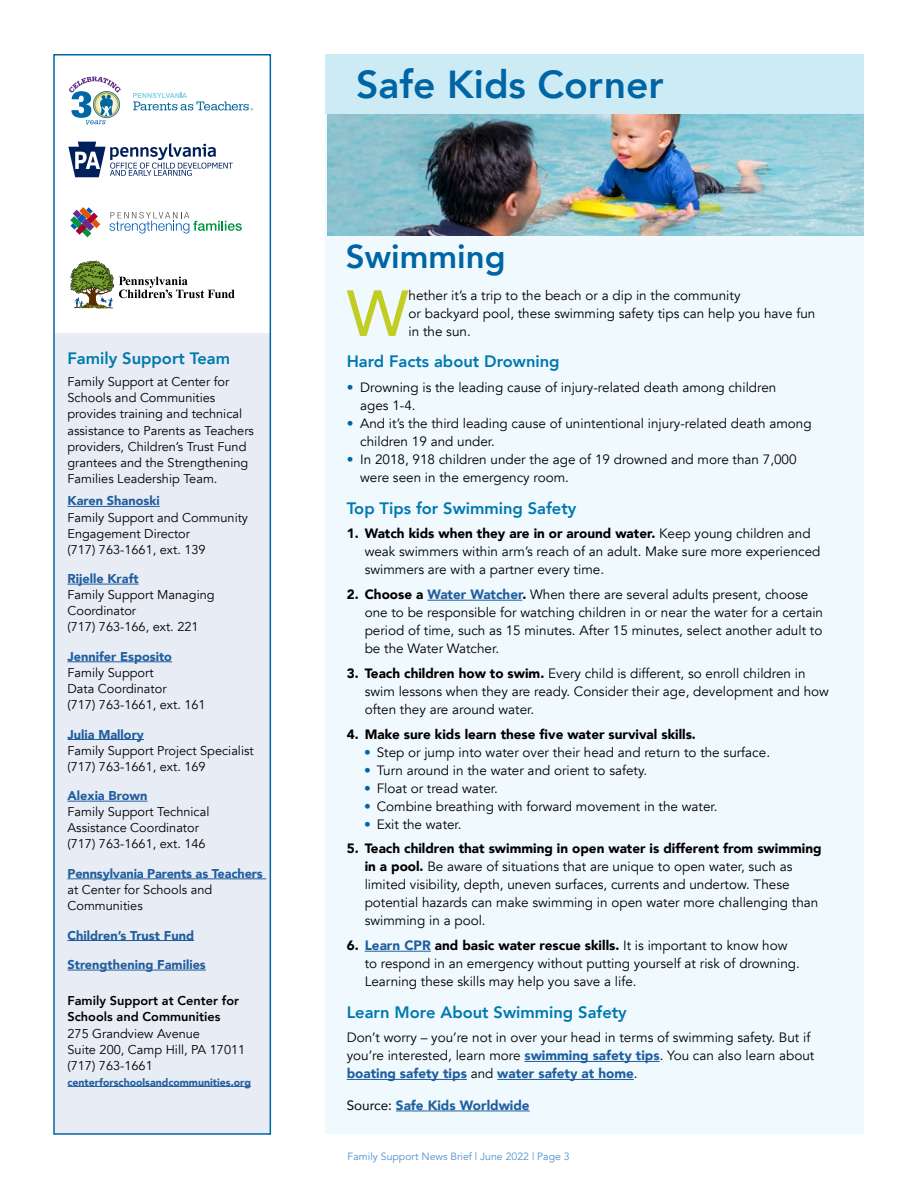
<style>
.page{position:relative;width:918px;height:1188px;background:#fff}
.page>*{position:absolute;margin:0;border:0;box-sizing:border-box;transform-origin:0 0}
.Lead_Drop_Cap_Paragr{font:500 64.35px "Avenir";color:#c2cd23}
.Title_Heading_1{font:800 39px "Avenir";color:#0065a4}
.Title_Heading_2{font:800 33px "Avenir";color:#0065a4}
.Subhead{font:800 16.5px "Avenir";color:#0078ae}
.Prof_Devel_body_copy{font:800 16.5px "Avenir";color:#0078ae}
.body_copy{font:13.5px/18px "Avenir";color:#000}
.Lead_Drop_Cap_Paragr-2{font:13.5px/18px "Avenir";color:#000}
.body_copy-2{font:900 13.5px "Avenir";color:#000}
.Subhead-2{font:900 13.5px "Avenir";color:#215e9e}
.Prof_Devel_body_copy-2{font:12.75px/16px "Avenir";color:#000}
.Prof_Devel_body_copy-3{font:900 12.75px "Avenir";color:#215e9e}
.Prof_Devel_body_copy-4{font:800 12.75px/16px "Avenir";color:#000}
.t1{font:10.5px "Avenir";color:#5091cd}
.Prof_Devel_body_copy-5{font:900 10.5px "Avenir";color:#215e9e}
.s1{font-weight:900;color:#215e9e}
.s2{color:#0065a4}
.s3{font-weight:900}
.s4{font-weight:400;color:#000}
</style>
<div class="page">
<div style="left:325px;top:54px;width:539px;height:1080px;background:#eff9fe"></div>
<div style="left:325px;top:54px;width:539px;height:60px;background:#ccebf5"></div>
<div style="left:54px;top:334px;width:216px;height:800px;background:#e8ecf5"></div>
<div style="left:53px;top:54px;width:218px;height:1081px;border:2px solid #0065a4"></div>
<img style="left:327px;top:114px;width:537px;height:121px">
<hr style="left:427px;top:600px;width:95px;height:1px;background:#215e9e">
<hr style="left:365px;top:951px;width:66px;height:1px;background:#215e9e">
<hr style="left:524px;top:1061px;width:136px;height:1px;background:#215e9e">
<hr style="left:347px;top:1079px;width:120px;height:1px;background:#215e9e">
<hr style="left:497px;top:1079px;width:137px;height:1px;background:#215e9e">
<hr style="left:396px;top:1111px;width:134px;height:1px;background:#215e9e">
<svg style="left:133px;top:93px;width:120px;height:17px"></svg>
<svg style="left:69px;top:76px;width:52px;height:49px"></svg>
<svg style="left:68px;top:142px;width:165px;height:35px"></svg>
<svg style="left:70px;top:207px;width:30px;height:30px"></svg>
<svg style="left:109px;top:212px;width:133px;height:22px"></svg>
<svg style="left:70px;top:261px;width:165px;height:48px"></svg>
<hr style="left:68px;top:506px;width:92px;height:1px;background:#215e9e">
<hr style="left:68px;top:584px;width:71px;height:1px;background:#215e9e">
<hr style="left:68px;top:661px;width:104px;height:1px;background:#215e9e">
<hr style="left:68px;top:739px;width:76px;height:1px;background:#215e9e">
<hr style="left:68px;top:801px;width:80px;height:1px;background:#215e9e">
<hr style="left:68px;top:879px;width:198px;height:1px;background:#215e9e">
<hr style="left:68px;top:940px;width:126px;height:1px;background:#215e9e">
<hr style="left:68px;top:970px;width:138px;height:1px;background:#215e9e">
<hr style="left:68px;top:1086px;width:183px;height:1px;background:#215e9e">
<p class="Prof_Devel_body_copy" style="left:68px;top:345px;width:164px">Family Support Team</p>
<p class="Prof_Devel_body_copy-2" style="left:68px;top:374px;width:188px">Family Support at Center for<br>Schools and Communities provides training and technical assistance to Parents as Teachers providers, Children’s Trust Fund grantees and the Strengthening<br>Families Leadership Team.</p>
<p class="Prof_Devel_body_copy-3" style="left:68px;top:490px;width:94px">Karen Shanoski</p>
<p class="Prof_Devel_body_copy-2" style="left:68px;top:509px;width:182px">Family Support and Community<br>Engagement Director</p>
<p class="Prof_Devel_body_copy-2" style="left:68px;top:541px;width:140px">(717) 763-1661, ext. 139</p>
<p class="Prof_Devel_body_copy-3" style="left:68px;top:568px;width:73px">Rijelle Kraft</p>
<p class="Prof_Devel_body_copy-2" style="left:68px;top:587px;width:149px">Family Support Managing<br>Coordinator</p>
<p class="Prof_Devel_body_copy-2" style="left:68px;top:619px;width:133px">(717) 763-166, ext. 221</p>
<p class="Prof_Devel_body_copy-3" style="left:68px;top:645px;width:106px">Jennifer Esposito</p>
<p class="Prof_Devel_body_copy-2" style="left:68px;top:665px;width:101px">Family Support<br>Data Coordinator</p>
<p class="Prof_Devel_body_copy-2" style="left:68px;top:697px;width:140px">(717) 763-1661, ext. 161</p>
<p class="Prof_Devel_body_copy-3" style="left:68px;top:723px;width:78px">Julia Mallory</p>
<p class="Prof_Devel_body_copy-2" style="left:68px;top:742px;width:188px">Family Support Project Specialist</p>
<p class="Prof_Devel_body_copy-2" style="left:68px;top:758px;width:140px">(717) 763-1661, ext. 169</p>
<p class="Prof_Devel_body_copy-3" style="left:68px;top:785px;width:82px">Alexia Brown</p>
<p class="Prof_Devel_body_copy-2" style="left:68px;top:804px;width:143px">Family Support Technical<br>Assistance Coordinator</p>
<p class="Prof_Devel_body_copy-2" style="left:68px;top:836px;width:140px">(717) 763-1661, ext. 146</p>
<p class="Prof_Devel_body_copy-2" style="left:68px;top:866px;width:197px"><span class="s1">Pennsylvania Parents as Teachers </span>at Center for Schools and<br>Communities</p>
<p class="Prof_Devel_body_copy-3" style="left:68px;top:924px;width:128px">Children’s Trust Fund</p>
<p class="Prof_Devel_body_copy-3" style="left:68px;top:954px;width:140px">Strengthening Families</p>
<p class="Prof_Devel_body_copy-4" style="left:68px;top:993px;width:173px">Family Support at Center for<br>Schools and Communities</p>
<p class="Prof_Devel_body_copy-2" style="left:68px;top:1025px;width:134px">275 Grandview Avenue</p>
<p class="Prof_Devel_body_copy-2" style="left:68px;top:1041px;width:179px">Suite 200, Camp Hill, PA 17011</p>
<p class="Prof_Devel_body_copy-2" style="left:68px;top:1057px;width:87px">(717) 763-1661</p>
<p class="Prof_Devel_body_copy-5" style="left:68px;top:1073px;width:185px">centerforschoolsandcommunities.org</p>
<h2 class="Title_Heading_1" style="left:356px;top:54px;width:309px">Safe Kids Corner</h2>
<h2 class="Title_Heading_2" style="left:346px;top:231px;width:161px">Swimming</h2>
<p class="Lead_Drop_Cap_Paragr" style="left:347px;top:258px;width:63px">W</p>
<p class="Lead_Drop_Cap_Paragr-2" style="left:409px;top:287px;width:408px">hether it’s a trip to the beach or a dip in the community<br>or backyard pool, these swimming safety tips can help you have fun in the sun.</p>
<h3 class="Subhead" style="left:347px;top:349px;width:214px">Hard Facts about Drowning</h3>
<p class="body_copy" style="left:360px;top:379px;width:418px;text-indent:-14px"><span class="s2">•</span> Drowning is the leading cause of injury-related death among children ages 1-4.</p>
<p class="body_copy" style="left:360px;top:415px;width:453px;text-indent:-14px"><span class="s2">•</span> And it’s the third leading cause of unintentional injury-related death among children 19 and under.</p>
<p class="body_copy" style="left:360px;top:451px;width:438px;text-indent:-14px"><span class="s2">•</span> In 2018, 918 children under the age of 19 drowned and more than 7,000 were seen in the emergency room.</p>
<h3 class="Subhead" style="left:347px;top:495px;width:231px">Top Tips for Swimming Safety</h3>
<p class="body_copy" style="left:365px;top:525px;width:457px;text-indent:-18px"><span class="s3">1. Watch kids when they are in or around water.</span> Keep young children and weak swimmers within arm’s reach of an adult. Make sure more experienced swimmers are with a partner every time.</p>
<p class="body_copy" style="left:365px;top:586px;width:460px;text-indent:-18px"><span class="s3">2. Choose a</span> <span class="s1">Water Watcher</span><span class="s3">.</span> When there are several adults present, choose one to be responsible for watching children in or near the water for a certain period of time, such as 15 minutes. After 15 minutes, select another adult to be the Water Watcher.</p>
<p class="body_copy" style="left:365px;top:665px;width:466px;text-indent:-18px"><span class="s3">3. Teach children how to swim.</span> Every child is different, so enroll children in swim lessons when they are ready. Consider their age, development and how often they are around water.</p>
<p class="body_copy-2" style="left:347px;top:722px;width:351px">4. Make sure kids learn these five water survival skills.</p>
<p class="body_copy" style="left:364px;top:743px;width:407px"><span class="s2">•</span> Step or jump into water over their head and return to the surface.</p>
<p class="body_copy" style="left:364px;top:761px;width:284px"><span class="s2">•</span> Turn around in the water and orient to safety.</p>
<p class="body_copy" style="left:364px;top:779px;width:135px"><span class="s2">•</span> Float or tread water.</p>
<p class="body_copy" style="left:364px;top:797px;width:355px"><span class="s2">•</span> Combine breathing with forward movement in the water.</p>
<p class="body_copy" style="left:364px;top:815px;width:99px"><span class="s2">•</span> Exit the water.</p>
<p class="body_copy" style="left:365px;top:840px;width:458px;text-indent:-18px"><span class="s3">5. Teach children that swimming in open water is different from swimming in a pool.</span> Be aware of situations that are unique to open water, such as limited visibility, depth, uneven surfaces, currents and undertow. These potential hazards can make swimming in open water more challenging than swimming in a pool.</p>
<p class="body_copy" style="left:365px;top:937px;width:437px;text-indent:-18px"><span class="s3">6.</span> <span class="s1">Learn CPR</span> <span class="s3">and basic water rescue skills.</span> It is important to know how to respond in an emergency without putting yourself at risk of drowning.<br>Learning these skills may help you save a life.</p>
<h3 class="Subhead" style="left:347px;top:999px;width:282px">Learn More About Swimming Safety</h3>
<p class="body_copy" style="left:347px;top:1029px;width:469px">Don’t worry – you’re not in over your head in terms of swimming safety. But if you’re interested, learn more <span class="s1">swimming safety tips</span>. You can also learn about <span class="s1">boating safety tips</span> and <span class="s1">water safety at home</span>.</p>
<h3 class="Subhead-2" style="left:347px;top:1094px;width:185px"><span class="s4">Source:</span> Safe Kids Worldwide</h3>
<p class="t1" style="left:348px;top:1150px;width:224px">Family Support News Brief | June 2022 | Page 3</p>
</div>
